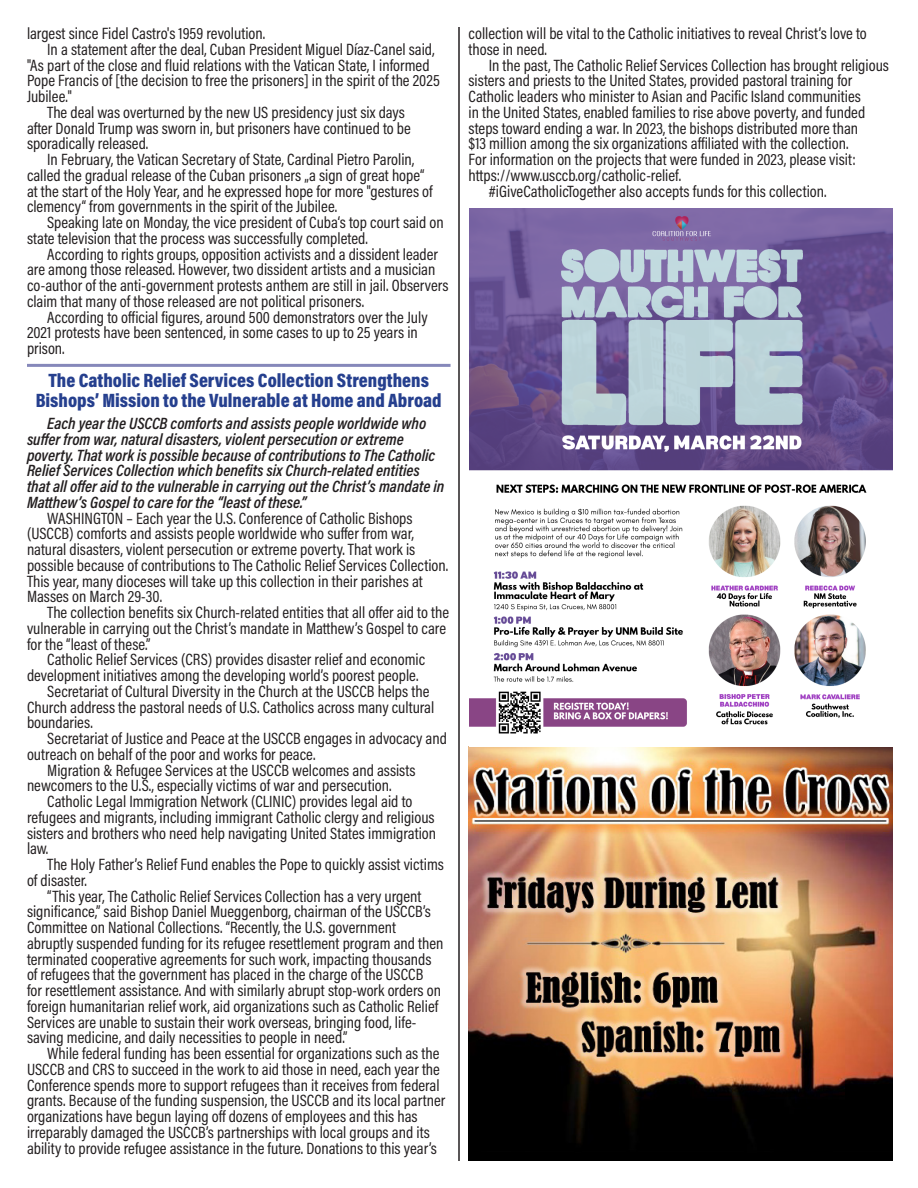
<style>
.page{position:relative;width:918px;height:1188px;background:#fff}
.page>*{position:absolute;margin:0;border:0;box-sizing:border-box;transform-origin:0 0}
.Article_Title_Eng_Blue{font:900 19.5px/19.5px "Acumin Pro Cond";color:#253f8e;text-align:center}
.Article_Body{font:16.5px/15.8px "Acumin Pro Cond";color:#231f20}
.Article_Description{font:italic 600 16.5px/15.8px "Acumin Pro Cond";color:#231f20}
</style>
<div class="page">
<hr style="left:27px;top:364px;width:424px;height:3px;background:#8688ba">
<hr style="left:458px;top:27px;width:2px;height:1134px;background:#231f20">
<img style="left:469px;top:208px;width:423px;height:953px">
<p class="Article_Body" style="left:27px;top:25px;width:240px">largest since Fidel Castro's 1959 revolution.</p>
<p class="Article_Body" style="left:27px;top:41px;width:414px;text-indent:20px">In a statement after the deal, Cuban President Miguel Díaz-Canel said, "As part of the close and fluid relations with the Vatican State, I informed Pope Francis of [the decision to free the prisoners] in the spirit of the 2025<br>Jubilee."</p>
<p class="Article_Body" style="left:27px;top:104px;width:385px;text-indent:20px">The deal was overturned by the new US presidency just six days after Donald Trump was sworn in, but prisoners have continued to be sporadically released.</p>
<p class="Article_Body" style="left:27px;top:151px;width:407px;text-indent:20px">In February, the Vatican Secretary of State, Cardinal Pietro Parolin, called the gradual release of the Cuban prisoners „a sign of great hope“ at the start of the Holy Year, and he expressed hope for more "gestures of clemency“ from governments in the spirit of the Jubilee.</p>
<p class="Article_Body" style="left:27px;top:214px;width:418px;text-indent:20px">Speaking late on Monday, the vice president of Cuba‘s top court said on state television that the process was successfully completed.</p>
<p class="Article_Body" style="left:27px;top:246px;width:423px;text-indent:20px">According to rights groups, opposition activists and a dissident leader are among those released. However, two dissident artists and a musician co-author of the anti-government protests anthem are still in jail. Observers claim that many of those released are not political prisoners.</p>
<p class="Article_Body" style="left:27px;top:309px;width:402px;text-indent:20px">According to official figures, around 500 demonstrators over the July<br>2021 protests have been sentenced, in some cases to up to 25 years in prison.</p>
<p class="Article_Title_Eng_Blue" style="left:36px;top:370px;width:407px">The Catholic Relief Services Collection Strengthens<br>Bishops’ Mission to the Vulnerable at Home and Abroad</p>
<p class="Article_Description" style="left:27px;top:415px;width:419px;text-indent:20px">Each year the USCCB comforts and assists people worldwide who suffer from war, natural disasters, violent persecution or extreme poverty. That work is possible because of contributions to The Catholic Relief Services Collection which benefits six Church-related entities that all offer aid to the vulnerable in carrying out the Christ’s mandate in Matthew’s Gospel to care for the “least of these.”</p>
<p class="Article_Body" style="left:27px;top:510px;width:423px;text-indent:20px">WASHINGTON – Each year the U.S. Conference of Catholic Bishops (USCCB) comforts and assists people worldwide who suffer from war, natural disasters, violent persecution or extreme poverty. That work is possible because of contributions to The Catholic Relief Services Collection.<br>This year, many dioceses will take up this collection in their parishes at Masses on March 29-30.</p>
<p class="Article_Body" style="left:27px;top:604px;width:424px;text-indent:20px">The collection benefits six Church-related entities that all offer aid to the vulnerable in carrying out the Christ’s mandate in Matthew’s Gospel to care for the “least of these.”</p>
<p class="Article_Body" style="left:27px;top:651px;width:400px;text-indent:20px">Catholic Relief Services (CRS) provides disaster relief and economic development initiatives among the developing world’s poorest people.</p>
<p class="Article_Body" style="left:27px;top:683px;width:409px;text-indent:20px">Secretariat of Cultural Diversity in the Church at the USCCB helps the<br>Church address the pastoral needs of U.S. Catholics across many cultural boundaries.</p>
<p class="Article_Body" style="left:27px;top:730px;width:421px;text-indent:20px">Secretariat of Justice and Peace at the USCCB engages in advocacy and outreach on behalf of the poor and works for peace.</p>
<p class="Article_Body" style="left:27px;top:762px;width:390px;text-indent:20px">Migration &amp; Refugee Services at the USCCB welcomes and assists newcomers to the U.S., especially victims of war and persecution.</p>
<p class="Article_Body" style="left:27px;top:793px;width:411px;text-indent:20px">Catholic Legal Immigration Network (CLINIC) provides legal aid to refugees and migrants, including immigrant Catholic clergy and religious sisters and brothers who need help navigating United States immigration law.</p>
<p class="Article_Body" style="left:27px;top:856px;width:419px;text-indent:20px">The Holy Father’s Relief Fund enables the Pope to quickly assist victims of disaster.</p>
<p class="Article_Body" style="left:27px;top:888px;width:418px;text-indent:20px">“This year, The Catholic Relief Services Collection has a very urgent significance,” said Bishop Daniel Mueggenborg, chairman of the USCCB’s Committee on National Collections. “Recently, the U.S. government abruptly suspended funding for its refugee resettlement program and then terminated cooperative agreements for such work, impacting thousands of refugees that the government has placed in the charge of the USCCB<br>for resettlement assistance. And with similarly abrupt stop-work orders on foreign humanitarian relief work, aid organizations such as Catholic Relief Services are unable to sustain their work overseas, bringing food, life&shy;saving medicine, and daily necessities to people in need.”</p>
<p class="Article_Body" style="left:27px;top:1045px;width:420px;text-indent:20px">While federal funding has been essential for organizations such as the USCCB and CRS to succeed in the work to aid those in need, each year the Conference spends more to support refugees than it receives from federal grants. Because of the funding suspension, the USCCB and its local partner organizations have begun laying off dozens of employees and this has irreparably damaged the USCCB’s partnerships with local groups and its ability to provide refugee assistance in the future. Donations to this year’s</p>
<p class="Article_Body" style="left:469px;top:25px;width:400px">collection will be vital to the Catholic initiatives to reveal Christ’s love to those in need.</p>
<p class="Article_Body" style="left:469px;top:57px;width:422px;text-indent:20px">In the past, The Catholic Relief Services Collection has brought religious sisters and priests to the United States, provided pastoral training for Catholic leaders who minister to Asian and Pacific Island communities<br>in the United States, enabled families to rise above poverty, and funded steps toward ending a war. In 2023, the bishops distributed more than<br>$13 million among the six organizations affiliated with the collection.<br>For information on the projects that were funded in 2023, please visit: https://www.usccb.org/catholic-relief.</p>
<p class="Article_Body" style="left:489px;top:183px;width:339px">#iGiveCatholicTogether also accepts funds for this collection.</p>
</div>
